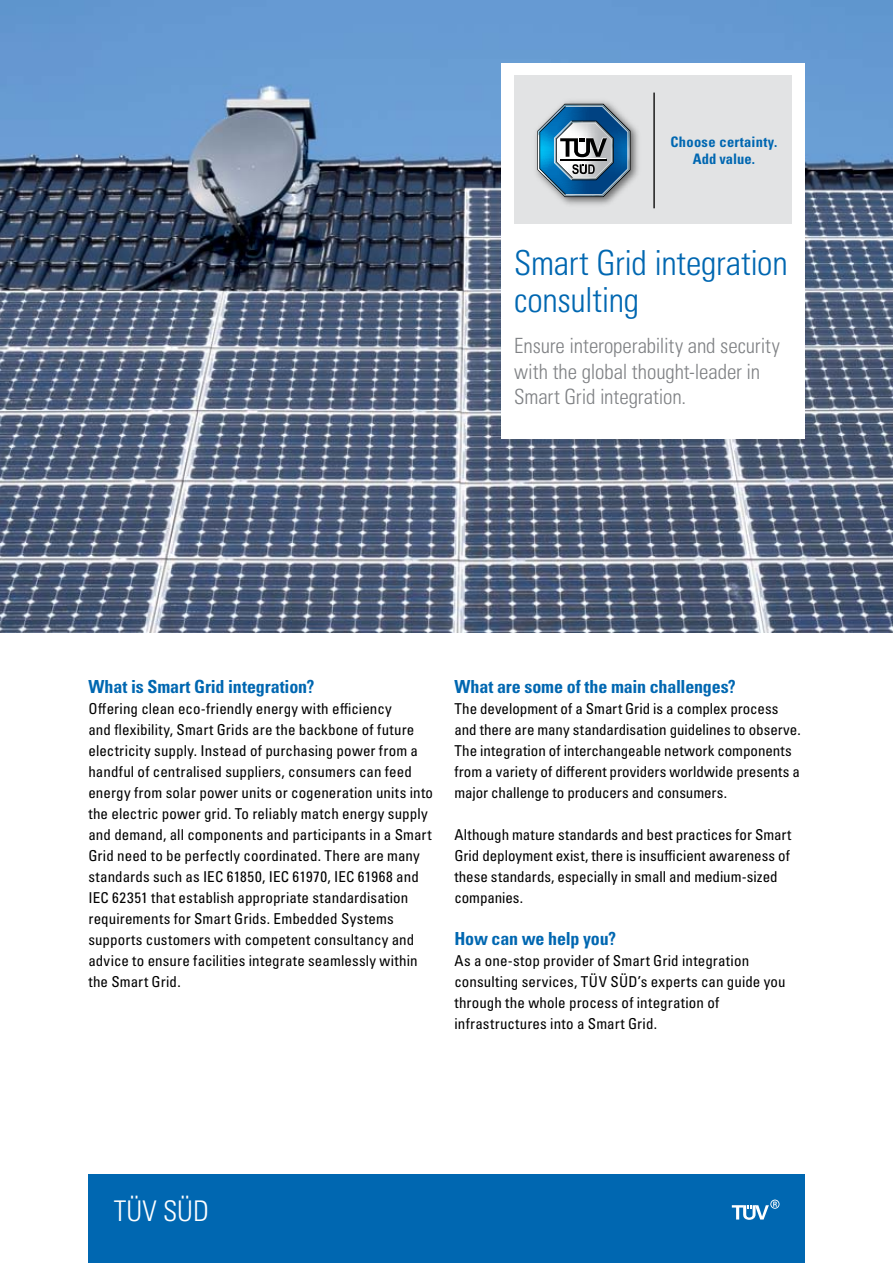
<style>
.page{position:relative;width:893px;height:1263px;background:#fff}
.page>*{position:absolute;margin:0;border:0;box-sizing:border-box;transform-origin:0 0}
.t1{font:34.5px/37.5px "Univers LTCYR 47 Light Cond";letter-spacing:-.01em;color:#0067b1}
.t2{font:28.5px "Univers LTCYR 47 Light Cond";color:#fff}
.t3{font:21px/25.5px "Univers LTCYR 47 Light Cond";letter-spacing:-.005em;color:#808285}
.t4{font:18px "Univers LTCYR 67 Bold Cond";letter-spacing:-.01em;color:#0067b1}
.t5{font:condensed 15px/21px "Univers LTCYR 57";letter-spacing:.005em;color:#000}
.t6{font:700 condensed 14.55px/17.7px "Univers";letter-spacing:.02em;color:#0067b1;text-align:center}
</style>
<div class="page">
<div style="left:88px;top:1174px;width:717px;height:89px;background:#0067b1"></div>
<svg style="left:732px;top:1199px;width:47px;height:21px"></svg>
<img style="left:0;top:0;width:893px;height:633px">
<div style="left:501px;top:63px;width:304px;height:375px;background:#fff"></div>
<div style="left:514px;top:76px;width:278px;height:148px;background:#e2e3e4"></div>
<hr style="left:653px;top:93px;width:2px;height:115px;background:#000">
<svg style="left:537px;top:104px;width:93px;height:93px"></svg>
<p class="t6" style="left:671px;top:133px;width:108px">Choose certainty.<br>Add value.</p>
<h1 class="t1" style="left:514px;top:242px;width:275px">Smart Grid integration consulting</h1>
<h3 class="t3" style="left:514px;top:332px;width:267px">Ensure interoperability and security with the global thought-leader in<br>Smart Grid integration.</h3>
<h1 class="t1" style="left:514px;top:261px;width:274px">Product infosheet title</h1>
<p class="t4" style="left:88px;top:676px;width:228px">What is Smart Grid integration?</p>
<p class="t5" style="left:88px;top:698px;width:346px">Offering clean eco-friendly energy with efficiency<br>and flexibility, Smart Grids are the backbone of future electricity supply. Instead of purchasing power from a handful of centralised suppliers, consumers can feed energy from solar power units or cogeneration units into the electric power grid. To reliably match energy supply and demand, all components and participants in a Smart Grid need to be perfectly coordinated. There are many standards such as IEC 61850, IEC 61970, IEC 61968 and IEC 62351 that establish appropriate standardisation requirements for Smart Grids. Embedded Systems supports customers with competent consultancy and advice to ensure facilities integrate seamlessly within the Smart Grid.</p>
<p class="t4" style="left:454px;top:676px;width:283px">What are some of the main challenges?</p>
<p class="t5" style="left:454px;top:698px;width:348px">The development of a Smart Grid is a complex process and there are many standardisation guidelines to observe.<br>The integration of interchangeable network components from a variety of different providers worldwide presents a major challenge to producers and consumers.</p>
<p class="t5" style="left:454px;top:824px;width:338px">Although mature standards and best practices for Smart Grid deployment exist, there is insufficient awareness of these standards, especially in small and medium-sized companies.</p>
<p class="t4" style="left:454px;top:928px;width:163px">How can we help you?</p>
<p class="t5" style="left:454px;top:950px;width:333px">As a one-stop provider of Smart Grid integration consulting services, TÜV SÜD’s experts can guide you through the whole process of integration of infrastructures into a Smart Grid.</p>
<h2 class="t2" style="left:114px;top:1191px;width:97px">TÜV SÜD</h2>
</div>
